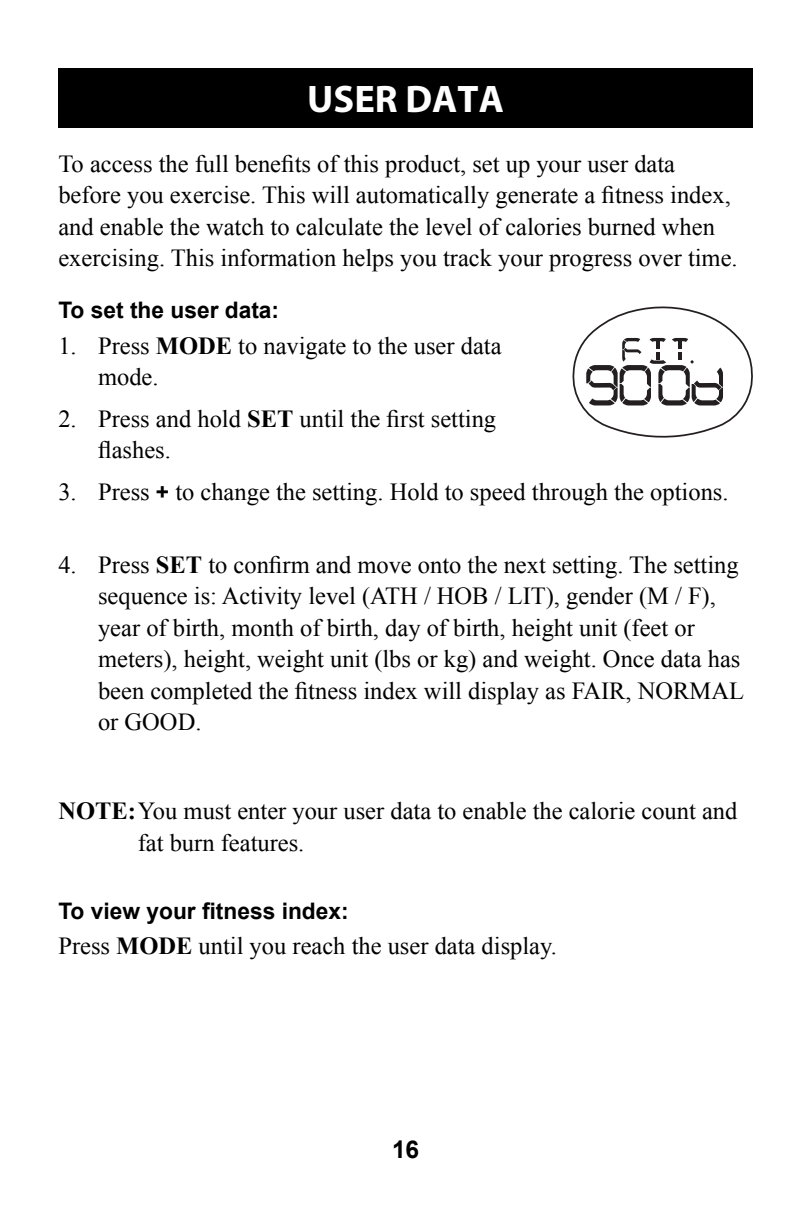
<style>
.page{position:relative;width:812px;height:1208px;background:#fff}
.page>*{position:absolute;margin:0;border:0;box-sizing:border-box;transform-origin:0 0}
.t1{font:700 38.5px "Myriad";color:#fff}
.t2{font:24.5px/31.5px "Times New Roman";color:#000}
.t3{font:700 24.5px "Arial";color:#000}
.t4{font:700 22.75px "Arial";color:#000}
.s1{font-weight:700}
.s2{font-family:"Arial";font-weight:700;font-size:22.75px}
</style>
<div class="page">
<div style="left:58px;top:68px;width:695px;height:59px;background:#000"></div>
<svg style="left:573px;top:306px;width:180px;height:131px"></svg>
<h1 class="t1" style="left:307px;top:84px;width:198px">USER DATA</h1>
<p class="t2" style="left:58px;top:148px;width:681px">To access the full benefits of this product, set up your user data before you exercise. This will automatically generate a fitness index, and enable the watch to calculate the level of calories burned when exercising. This information helps you track your progress over time.</p>
<p class="t4" style="left:58px;top:298px;width:222px">To set the user data:</p>
<p class="t2" style="left:98px;top:330px;width:405px;text-indent:-40px">1. Press <span class="s1">MODE</span> to navigate to the user data mode.</p>
<p class="t2" style="left:98px;top:403px;width:400px;text-indent:-40px">2. Press and hold <span class="s1">SET</span> until the first setting flashes.</p>
<p class="t2" style="left:58px;top:475px;width:672px">3. Press <span class="s2">+</span> to change the setting. Hold to speed through the options.</p>
<p class="t2" style="left:98px;top:548px;width:648px;text-indent:-40px">4. Press <span class="s1">SET</span> to confirm and move onto the next setting. The setting sequence is: Activity level (ATH / HOB / LIT), gender (M / F), year of birth, month of birth, day of birth, height unit (feet or meters), height, weight unit (lbs or kg) and weight. Once data has been completed the fitness index will display as FAIR, NORMAL or GOOD.</p>
<p class="t2" style="left:138px;top:795px;width:601px;text-indent:-79px"><span class="s1">NOTE:</span> You must enter your user data to enable the calorie count and fat burn features.</p>
<p class="t4" style="left:58px;top:898px;width:292px">To view your fitness index:</p>
<p class="t2" style="left:58px;top:930px;width:500px">Press <span class="s1">MODE</span> until you reach the user data display.</p>
<p class="t3" style="left:392px;top:1135px;width:29px">16</p>
</div>
